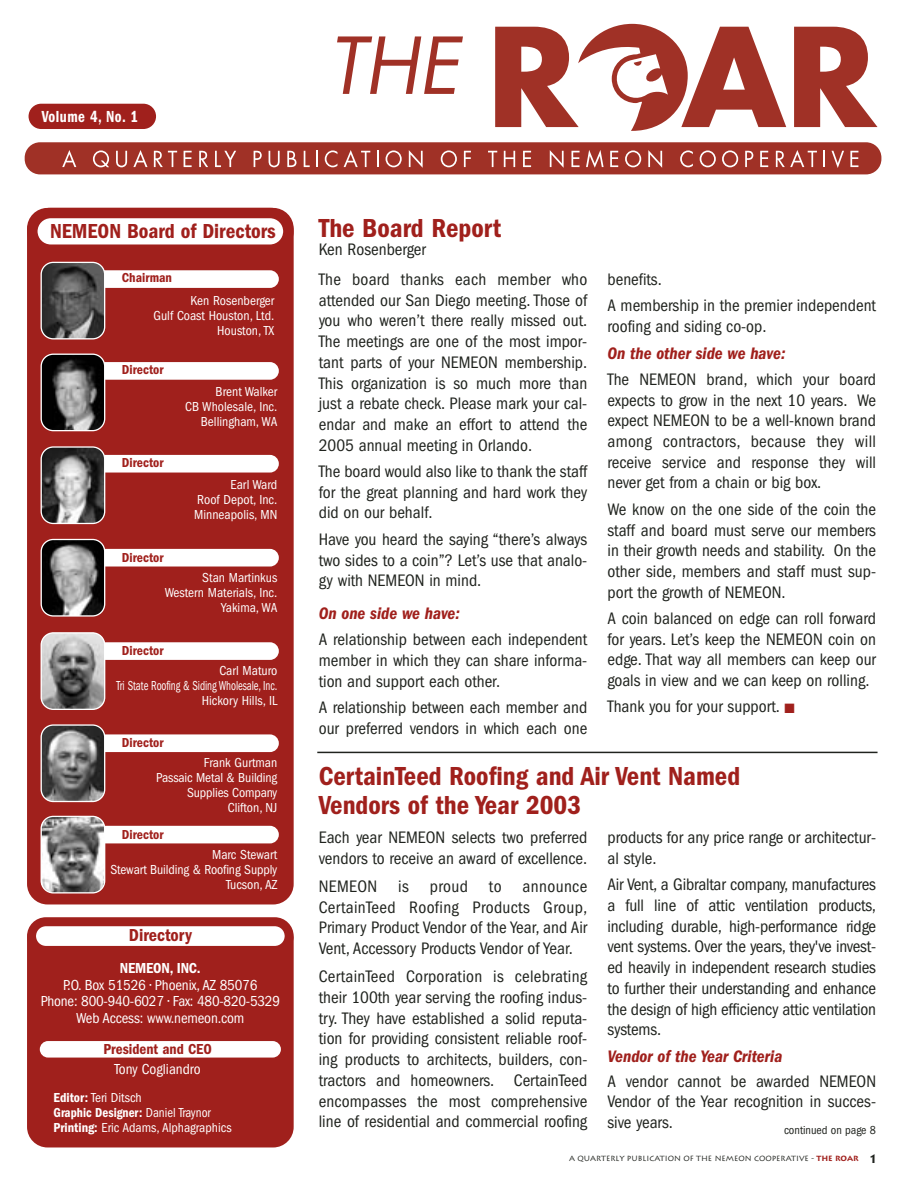
<style>
.page{position:relative;width:918px;height:1188px;background:#fff}
.page>*{position:absolute;margin:0;border:0;box-sizing:border-box;transform-origin:0 0}
.t1{font:600 condensed 27px/28.5px "Franklin Gothic";color:#a0201c}
.t2{font:600 condensed 21px "Franklin Gothic";color:#a0201c}
.t3{font:600 condensed 18px "Franklin Gothic";color:#a0201c}
.t4{font:condensed 17.25px/20.7px "Franklin Gothic";color:#20231e;text-align:justify}
.t5{font:italic 600 condensed 17.25px "Franklin Gothic";color:#a0201c}
.t6{font:600 condensed 16.5px "Franklin Gothic";letter-spacing:.03em;color:#fff;scale:.89 1}
.t7{font:condensed 15px/16.5px "Franklin Gothic";letter-spacing:-.01em;color:#fff;text-align:center}
.t8{font:600 condensed 15px "Franklin Gothic";color:#a0201c}
.t9{font:600 condensed 15px "Franklin Gothic";letter-spacing:-.01em;color:#fff}
.t10{font:condensed 13.5px/15px "Franklin Gothic";color:#fff;text-align:right}
.t11{font:600 condensed 13.5px "Franklin Gothic";color:#a0201c}
.t12{font:condensed 12px "Franklin Gothic";color:#20231e}
.t13{font:7.5px "Lithos";color:#20231e}
.s1{font-weight:600}
.s2{color:#a0201c}
.s3{font-weight:700;color:#a0201c}
.s4{font-weight:700;font-size:12px}
</style>
<div class="page">
<div style="left:577px;top:24px;width:111px;height:107px;background:#a03126;border-radius:50%"></div>
<svg style="left:794px;top:27px;width:84px;height:100px"></svg>
<svg style="left:337px;top:36px;width:126px;height:58px"></svg>
<svg style="left:681px;top:27px;width:105px;height:100px"></svg>
<div style="left:25px;top:142px;width:856px;height:32px;background:#a03126;border-radius:15px"></div>
<svg style="left:62px;top:150px;width:14px;height:17px"></svg>
<svg style="left:93px;top:150px;width:16px;height:17px"></svg>
<svg style="left:116px;top:151px;width:11px;height:16px"></svg>
<svg style="left:133px;top:150px;width:15px;height:17px"></svg>
<svg style="left:154px;top:151px;width:23px;height:16px"></svg>
<svg style="left:184px;top:151px;width:8px;height:16px"></svg>
<svg style="left:199px;top:151px;width:9px;height:16px"></svg>
<svg style="left:215px;top:151px;width:21px;height:16px"></svg>
<svg style="left:254px;top:151px;width:8px;height:16px"></svg>
<svg style="left:269px;top:151px;width:11px;height:16px"></svg>
<svg style="left:287px;top:151px;width:10px;height:16px"></svg>
<svg style="left:304px;top:151px;width:6px;height:16px"></svg>
<svg style="left:316px;top:151px;width:2px;height:16px"></svg>
<svg style="left:325px;top:150px;width:12px;height:17px"></svg>
<svg style="left:344px;top:150px;width:26px;height:17px"></svg>
<svg style="left:377px;top:151px;width:2px;height:16px"></svg>
<svg style="left:386px;top:150px;width:16px;height:17px"></svg>
<svg style="left:409px;top:150px;width:14px;height:18px"></svg>
<svg style="left:441px;top:150px;width:16px;height:17px"></svg>
<svg style="left:464px;top:151px;width:7px;height:16px"></svg>
<svg style="left:488px;top:27px;width:180px;height:141px"></svg>
<svg style="left:680px;top:150px;width:13px;height:17px"></svg>
<svg style="left:700px;top:150px;width:16px;height:17px"></svg>
<svg style="left:722px;top:150px;width:16px;height:17px"></svg>
<svg style="left:745px;top:151px;width:8px;height:16px"></svg>
<svg style="left:760px;top:151px;width:8px;height:16px"></svg>
<svg style="left:776px;top:150px;width:41px;height:17px"></svg>
<svg style="left:823px;top:151px;width:2px;height:16px"></svg>
<svg style="left:832px;top:151px;width:12px;height:17px"></svg>
<svg style="left:850px;top:151px;width:8px;height:16px"></svg>
<div style="left:27px;top:208px;width:267px;height:696px;background:#a0201c;border-radius:21px"></div>
<div style="left:27px;top:919px;width:267px;height:228px;background:#a0201c;border-radius:21px"></div>
<svg style="left:27px;top:208px;width:267px;height:47px"></svg>
<svg style="left:27px;top:917px;width:267px;height:38px"></svg>
<div style="left:62px;top:270px;width:217px;height:18px;background:#fff;border-radius:9px"></div>
<svg style="left:41px;top:262px;width:64px;height:78px;background:#5a5756"></svg>
<div style="left:62px;top:362px;width:217px;height:18px;background:#fff;border-radius:9px"></div>
<svg style="left:41px;top:354px;width:64px;height:77px;background:#545151"></svg>
<div style="left:62px;top:455px;width:217px;height:18px;background:#fff;border-radius:9px"></div>
<svg style="left:41px;top:446px;width:64px;height:78px;background:#726f6e"></svg>
<div style="left:62px;top:549px;width:217px;height:18px;background:#fff;border-radius:9px"></div>
<svg style="left:41px;top:539px;width:64px;height:78px;background:#6b6767"></svg>
<div style="left:62px;top:734px;width:217px;height:18px;background:#fff;border-radius:9px"></div>
<svg style="left:41px;top:724px;width:64px;height:78px;background:#747070"></svg>
<div style="left:62px;top:826px;width:217px;height:17px;background:#fff;border-radius:9px"></div>
<svg style="left:41px;top:816px;width:64px;height:78px;background:#999695"></svg>
<div style="left:40px;top:1041px;width:241px;height:17px;background:#fff;border-radius:8px"></div>
<div style="left:29px;top:104px;width:127px;height:25px;background:#a0201c;border-radius:13px"></div>
<div style="left:62px;top:642px;width:217px;height:18px;background:#fff;border-radius:9px"></div>
<svg style="left:41px;top:632px;width:64px;height:78px;background:#989595"></svg>
<hr style="left:317px;top:752px;width:561px;height:1px;background:#20231e">
<p class="t6" style="left:42px;top:111px;width:110px">Volume 4, No. 1</p>
<p class="t2" style="left:50px;top:224px;width:227px">NEMEON Board of Directors</p>
<p class="t11" style="left:122px;top:273px;width:52px">Chairman</p>
<p class="t10" style="left:154px;top:294px;width:122px">Ken Rosenberger<br>Gulf Coast Houston, Ltd.<br>Houston, TX</p>
<p class="t11" style="left:122px;top:365px;width:43px">Director</p>
<p class="t11" style="left:122px;top:458px;width:43px">Director</p>
<p class="t11" style="left:122px;top:553px;width:43px">Director</p>
<p class="t10" style="left:185px;top:385px;width:94px">Brent Walker<br>CB Wholesale, Inc.<br>Bellingham, WA</p>
<p class="t10" style="left:194px;top:478px;width:85px;text-align:justify;text-indent:36px">Earl Ward Roof Depot, Inc.<br>Minneapolis, MN</p>
<p class="t10" style="left:165px;top:571px;width:114px">Stan Martinkus<br>Western Materials, Inc.<br>Yakima, WA</p>
<p class="t11" style="left:122px;top:646px;width:43px">Director</p>
<p class="t10" style="left:117px;top:664px;width:162px">Carl Maturo<br>Tri State Roofing &amp; Siding Wholesale, Inc.<br>Hickory Hills, IL</p>
<p class="t11" style="left:122px;top:738px;width:43px">Director</p>
<p class="t10" style="left:156px;top:756px;width:123px">Frank Gurtman<br>Passaic Metal &amp; Building<br>Supplies Company<br>Clifton, NJ</p>
<p class="t11" style="left:122px;top:830px;width:43px">Director</p>
<p class="t10" style="left:110px;top:848px;width:168px">Marc Stewart<br>Stewart Building &amp; Roofing Supply<br>Tucson, AZ</p>
<p class="t3" style="left:129px;top:929px;width:64px">Directory</p>
<p class="t9" style="left:120px;top:963px;width:82px">NEMEON, INC.</p>
<p class="t7" style="left:41px;top:978px;width:241px">P.O. Box 51526 • Phoenix, AZ 85076<br>Phone: 800-940-6027 • Fax: 480-820-5329<br>Web Access: www.nemeon.com</p>
<p class="t8" style="left:104px;top:1044px;width:110px">President and CEO</p>
<p class="t7" style="left:115px;top:1062px;width:88px">Tony Cogliandro</p>
<p class="t10" style="left:54px;top:1091px;width:180px;text-align:left"><span class="s1">Editor:</span> Teri Ditsch<br><span class="s1">Graphic Designer:</span> Daniel Traynor<br><span class="s1">Printing:</span> Eric Adams, Alphagraphics</p>
<h1 class="t1" style="left:319px;top:216px;width:184px">The Board Report</h1>
<p class="t4" style="left:319px;top:240px;width:109px">Ken Rosenberger</p>
<p class="t4" style="left:319px;top:270px;width:270px">The board thanks each member who attended our San Diego meeting. Those of you who weren’t there really missed out.<br>The meetings are one of the most impor&shy;tant parts of your NEMEON membership.<br>This organization is so much more than just a rebate check. Please mark your cal&shy;endar and make an effort to attend the 2005 annual meeting in Orlando.</p>
<p class="t4" style="left:319px;top:462px;width:270px">The board would also like to thank the staff for the great planning and hard work they did on our behalf.</p>
<p class="t4" style="left:319px;top:530px;width:270px">Have you heard the saying “there’s always two sides to a coin”? Let’s use that analo&shy;gy with NEMEON in mind.</p>
<p class="t5" style="left:319px;top:607px;width:143px">On one side we have:</p>
<p class="t4" style="left:319px;top:631px;width:270px">A relationship between each independent member in which they can share informa&shy;tion and support each other.</p>
<p class="t4" style="left:319px;top:698px;width:270px">A relationship between each member and our preferred vendors in which each one</p>
<p class="t4" style="left:608px;top:268px;width:270px;line-height:26.4px">benefits.<br>A membership in the premier independent</p>
<p class="t4" style="left:608px;top:318px;width:161px">roofing and siding co-op.</p>
<p class="t5" style="left:608px;top:347px;width:179px">On the other side we have:</p>
<p class="t4" style="left:608px;top:370px;width:270px">The NEMEON brand, which your board expects to grow in the next 10 years. We expect NEMEON to be a well-known brand among contractors, because they will receive service and response they will never get from a chain or big box.</p>
<p class="t4" style="left:608px;top:500px;width:270px">We know on the one side of the coin the staff and board must serve our members in their growth needs and stability. On the other side, members and staff must sup&shy;port the growth of NEMEON.</p>
<p class="t4" style="left:608px;top:609px;width:270px">A coin balanced on edge can roll forward for years. Let’s keep the NEMEON coin on edge. That way all members can keep our goals in view and we can keep on rolling.</p>
<p class="t4" style="left:608px;top:698px;width:189px">Thank you for your support. <span class="s2">■</span></p>
<h1 class="t1" style="left:319px;top:764px;width:423px">CertainTeed Roofing and Air Vent Named<br>Vendors of the Year 2003</h1>
<p class="t4" style="left:319px;top:829px;width:270px">Each year NEMEON selects two preferred vendors to receive an award of excellence.</p>
<p class="t4" style="left:319px;top:877px;width:270px">NEMEON is proud to announce CertainTeed Roofing Products Group, Primary Product Vendor of the Year, and Air Vent, Accessory Products Vendor of Year.</p>
<p class="t4" style="left:319px;top:968px;width:270px">CertainTeed Corporation is celebrating their 100th year serving the roofing indus&shy;try. They have established a solid reputa&shy;tion for providing consistent reliable roof&shy;ing products to architects, builders, con&shy;tractors and homeowners. CertainTeed encompasses the most comprehensive line of residential and commercial roofing</p>
<p class="t4" style="left:608px;top:829px;width:270px">products for any price range or architectur&shy;al style.</p>
<p class="t4" style="left:608px;top:876px;width:270px">Air Vent, a Gibraltar company, manufactures a full line of attic ventilation products, including durable, high-performance ridge vent systems. Over the years, they've invest&shy;ed heavily in independent research studies to further their understanding and enhance the design of high efficiency attic ventilation systems.</p>
<p class="t5" style="left:608px;top:1050px;width:176px">Vendor of the Year Criteria</p>
<p class="t4" style="left:608px;top:1072px;width:270px">A vendor cannot be awarded NEMEON Vendor of the Year recognition in succes&shy;sive years.</p>
<p class="t12" style="left:784px;top:1126px;width:93px">continued on page 8</p>
<p class="t13" style="left:569px;top:1154px;width:308px">A QUARTERLY PUBLICATION OF THE NEMEON COOPERATIVE - <span class="s3">THE ROAR</span> <span class="s4">1</span></p>
</div>
